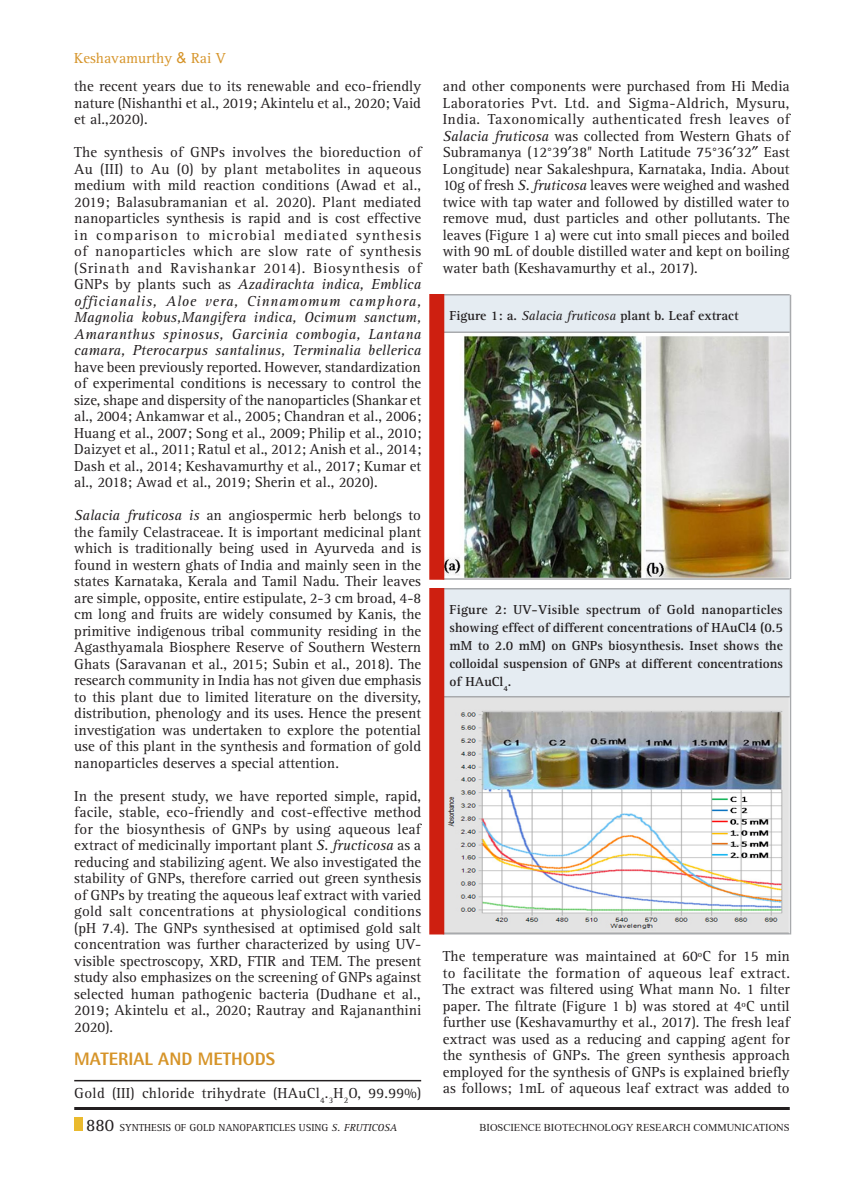
<style>
.page{position:relative;width:864px;height:1188px;background:#fff}
.page>*{position:absolute;margin:0;border:0;box-sizing:border-box;transform-origin:0 0}
.Body_text{font:800 18px "Rotis Semi Sans Std";color:#d69429}
.Body_text-2{font:15px/16.5px "Rotis Serif Std";color:#231f20;text-align:justify}
.Body_text-3{font:15px "Rotis Serif Std";letter-spacing:.02em;color:#231f20}
.Body_text-4{font:15px "Rotis Serif Std";color:#d69429}
.Body_text-5{font:700 13.5px/18px "Rotis Serif Std";color:#231f20;text-align:justify}
.t1{font:10.5px "Times New Roman";color:#231f20}
.t2{font:10.5px "Rotis Serif Std";color:#231f20}
.t3{font:italic 10.5px "Rotis Serif Std";color:#231f20}
.s1{font-family:"Arial"}
.s2{font-style:italic}
.s3{font-family:"Sylfaen"}
.s4{font-weight:400;font-style:italic}
.s5{font-size:18px}
</style>
<div class="page">
<div style="left:74px;top:1118px;width:9px;height:13px;background:#eaba2e"></div>
<hr style="left:74px;top:1107px;width:716px;height:3px;background:#231f20">
<hr style="left:74px;top:1080px;width:347px;height:1px;background:#231f20">
<img style="left:444px;top:333px;width:346px;height:245px">
<div style="left:443px;top:295px;width:347px;height:37px;background:#e5ecf2"></div>
<hr style="left:443px;top:294px;width:347px;height:2px;background:#a8aaad">
<hr style="left:443px;top:332px;width:347px;height:1px;background:#a8aaad">
<hr style="left:443px;top:578px;width:347px;height:2px;background:#a8aaad">
<hr style="left:790px;top:295px;width:1px;height:284px;background:#a8aaad">
<div style="left:429px;top:294px;width:15px;height:286px;background:#ce1f10"></div>
<img style="left:444px;top:698px;width:346px;height:235px">
<div style="left:443px;top:589px;width:347px;height:108px;background:#e5ecf2"></div>
<hr style="left:443px;top:588px;width:347px;height:2px;background:#a8aaad">
<hr style="left:443px;top:696px;width:347px;height:2px;background:#a8aaad">
<hr style="left:790px;top:588px;width:1px;height:346px;background:#a8aaad">
<hr style="left:443px;top:933px;width:347px;height:1px;background:#a8aaad">
<div style="left:429px;top:588px;width:15px;height:346px;background:#ce1f10"></div>
<p class="Body_text-4" style="left:74px;top:49px;width:153px">Keshavamurthy <span class="s1">&amp;</span> Rai V</p>
<p class="Body_text-2" style="left:74px;top:79px;width:349px">the recent years due to its renewable and eco-friendly nature (Nishanthi et al., 2019; Akintelu et al., 2020; Vaid et al.,2020).</p>
<p class="Body_text-2" style="left:74px;top:145px;width:349px">The synthesis of GNPs involves the bioreduction of Au (III) to Au (0) by plant metabolites in aqueous medium with mild reaction conditions (Awad et al., 2019; Balasubramanian et al. 2020). Plant mediated nanoparticles synthesis is rapid and is cost effective in comparison to microbial mediated synthesis of nanoparticles which are slow rate of synthesis (Srinath and Ravishankar 2014). Biosynthesis of GNPs by plants such as <span class="s2">Azadirachta indica, Emblica officianalis, Aloe vera, Cinnamomum camphora, Magnolia kobus,Mangifera indica, Ocimum sanctum, Amaranthus spinosus, Garcinia combogia, Lantana camara, Pterocarpus santalinus, Terminalia bellerica </span>have been previously reported. However, standardization of experimental conditions is necessary to control the size, shape and dispersity of the nanoparticles (Shankar et al., 2004; Ankamwar et al., 2005; Chandran et al., 2006; Huang et al., 2007; Song et al., 2009; Philip et al., 2010; Daizyet et al., 2011; Ratul et al., 2012; Anish et al., 2014; Dash et al., 2014; Keshavamurthy et al., 2017; Kumar et al., 2018; Awad et al., 2019; Sherin et al., 2020).</p>
<p class="Body_text-2" style="left:74px;top:508px;width:349px"><span class="s2">Salacia fruticosa is</span> an angiospermic herb belongs to the family Celastraceae. It is important medicinal plant which is traditionally being used in Ayurveda and is found in western ghats of India and mainly seen in the states Karnataka, Kerala and Tamil Nadu. Their leaves are simple, opposite, entire estipulate, 2-3 cm broad, 4-8 cm long and fruits are widely consumed by Kanis, the primitive indigenous tribal community residing in the Agasthyamala Biosphere Reserve of Southern Western Ghats (Saravanan et al., 2015; Subin et al., 2018). The research community in India has not given due emphasis to this plant due to limited literature on the diversity, distribution, phenology and its uses. Hence the present investigation was undertaken to explore the potential use of this plant in the synthesis and formation of gold nanoparticles deserves a special attention.</p>
<p class="Body_text-2" style="left:74px;top:788px;width:349px">In the present study, we have reported simple, rapid, facile, stable, eco-friendly and cost-effective method for the biosynthesis of GNPs by using aqueous leaf extract of medicinally important plant <span class="s2">S. fructicosa</span> as a reducing and stabilizing agent. We also investigated the stability of GNPs, therefore carried out green synthesis of GNPs by treating the aqueous leaf extract with varied gold salt concentrations at physiological conditions (pH 7.4). The GNPs synthesised at optimised gold salt concentration was further characterized by using UV&shy;visible spectroscopy, XRD, FTIR and TEM. The present study also emphasizes on the screening of GNPs against selected human pathogenic bacteria (Dudhane et al., 2019; Akintelu et al., 2020; Rautray and Rajananthini 2020).</p>
<p class="Body_text" style="left:74px;top:1047px;width:202px">MATERIAL AND METHODS</p>
<p class="Body_text-3" style="left:74px;top:1084px;width:348px">Gold (III) chloride trihydrate (HAuCl<sub>4</sub>.<sub>3</sub>H<sub>2</sub>O, 99.99%)</p>
<p class="Body_text-2" style="left:443px;top:79px;width:349px">and other components were purchased from Hi Media Laboratories Pvt. Ltd. and Sigma-Aldrich, Mysuru, India. Taxonomically authenticated fresh leaves of <span class="s2">Salacia fruticosa</span> was collected from Western Ghats of Subramanya (12°39 38<span class="s3">″</span> North Latitude 75°36 32 East Longitude) near Sakaleshpura, Karnataka, India. About 10g of fresh <span class="s2">S. fruticosa</span> leaves were weighed and washed twice with tap water and followed by distilled water to remove mud, dust particles and other pollutants. The leaves (Figure 1 a) were cut into small pieces and boiled with 90 mL of double distilled water and kept on boiling water bath (Keshavamurthy et al., 2017).</p>
<p class="Body_text-5" style="left:450px;top:307px;width:290px">Figure 1: a. <span class="s4">Salacia fruticosa</span> plant b. Leaf extract</p>
<p class="Body_text-5" style="left:450px;top:601px;width:335px">Figure 2: UV-Visible spectrum of Gold nanoparticles showing effect of different concentrations of HAuCl4 (0.5 mM to 2.0 mM) on GNPs biosynthesis. Inset shows the colloidal suspension of GNPs at different concentrations of HAuCl<sub>4</sub>.</p>
<p class="Body_text-2" style="left:443px;top:949px;width:349px">The temperature was maintained at 60ºC for 15 min to facilitate the formation of aqueous leaf extract.<br>The extract was filtered using What mann No. 1 filter paper. The filtrate (Figure 1 b) was stored at 4ºC until further use (Keshavamurthy et al., 2017). The fresh leaf extract was used as a reducing and capping agent for the synthesis of GNPs. The green synthesis approach employed for the synthesis of GNPs is explained briefly as follows; 1mL of aqueous leaf extract was added to</p>
<p class="t2" style="left:86px;top:1122px;width:52px"><span class="s5">880</span> Synthesis</p>
<p class="t2" style="left:174px;top:1122px;width:52px">of gold nan</p>
<p class="t2" style="left:240px;top:1122px;width:14px">opartic</p>
<p class="t2" style="left:279px;top:1122px;width:27px">les using</p>
<p class="t3" style="left:332px;top:1122px;width:60px">S. fruticosa</p>
<p class="t1" style="left:480px;top:1120px;width:312px">BIOSCIENCE BIOTECHNOLOGY RESEARCH COMMUNICATIONS</p>
</div>
